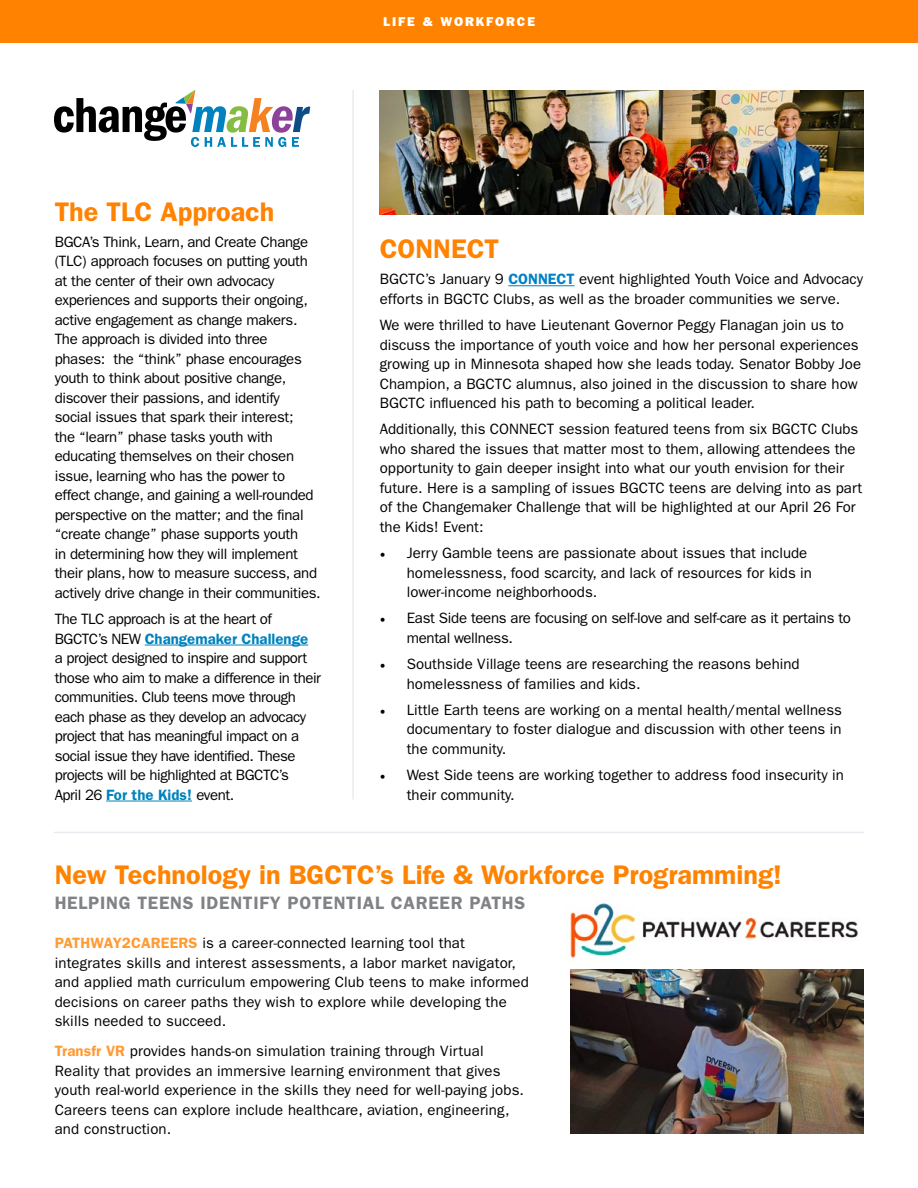
<style>
.page{position:relative;width:918px;height:1188px;background:#fff}
.page>*{position:absolute;margin:0;border:0;box-sizing:border-box;transform-origin:0 0}
.t1{font:600 27px "ITC Franklin Gothic Std";color:#ff8200}
.t2{font:600 18px "ITC Franklin Gothic Std";letter-spacing:.04em;color:#808285}
.t3{font:15px/19.5px "ITC Franklin Gothic Std";color:#000}
.t4{font:15px/19.5px "ITC Franklin Gothic Std";letter-spacing:-.02em;color:#000}
.t5{font:15px/19.5px "ITC Franklin Gothic Std";letter-spacing:-.03em;color:#000}
.t6{font:12.9px "ITC Franklin Gothic Std Hvy";letter-spacing:.15em;color:#fff}
.s1{font-weight:600;color:#0082be}
.s2{font-weight:600;color:#0081c6}
.s3{font-family:"Minion Pro"}
.s4{font-weight:600;color:#ff9b33}
</style>
<div class="page">
<hr style="left:145px;top:645px;width:163px;height:1px;background:#0082be">
<hr style="left:106px;top:801px;width:86px;height:1px;background:#0082be">
<img style="left:380px;top:90px;width:484px;height:124px">
<hr style="left:508px;top:285px;width:67px;height:1px;background:#0081c6">
<hr style="left:352px;top:90px;width:2px;height:710px;background:#e8ecf0">
<hr style="left:54px;top:832px;width:810px;height:1px;background:#e8ecf0">
<svg style="left:54px;top:90px;width:256px;height:57px"></svg>
<img style="left:569px;top:902px;width:289px;height:56px">
<img style="left:571px;top:969px;width:292px;height:165px">
<div style="left:0;top:0;width:918px;height:42px;background:#ff8200"></div>
<p class="t6" style="left:383px;top:14px;width:153px">LIFE &amp; WORKFORCE</p>
<h1 class="t1" style="left:55px;top:195px;width:221px">The TLC Approach</h1>
<p class="t4" style="left:55px;top:232px;width:268px">BGCA’s Think, Learn, and Create Change (TLC) approach focuses on putting youth at the center of their own advocacy experiences and supports their ongoing, active engagement as change makers.<br>The approach is divided into three phases: the “think” phase encourages youth to think about positive change, discover their passions, and identify<br>social issues that spark their interest;<br>the “learn” phase tasks youth with educating themselves on their chosen issue, learning who has the power to effect change, and gaining a well-rounded perspective on the matter; and the final “create change” phase supports youth<br>in determining how they will implement their plans, how to measure success, and actively drive change in their communities.</p>
<p class="t5" style="left:55px;top:609px;width:268px">The TLC approach is at the heart of BGCTC’s NEW <span class="s1">Changemaker Challenge<br></span>a project designed to inspire and support those who aim to make a difference in their communities. Club teens move through each phase as they develop an advocacy project that has meaningful impact on a social issue they have identified. These projects will be highlighted at BGCTC’s<br>April 26 <span class="s1">For the Kids!</span> event.</p>
<h1 class="t1" style="left:380px;top:233px;width:121px">CONNECT</h1>
<p class="t3" style="left:380px;top:270px;width:485px">BGCTC’s January 9 <span class="s2">CONNECT</span> event highlighted Youth Voice and Advocacy efforts in BGCTC Clubs, as well as the broader communities we serve.</p>
<p class="t3" style="left:380px;top:315px;width:483px">We were thrilled to have Lieutenant Governor Peggy Flanagan join us to discuss the importance of youth voice and how her personal experiences growing up in Minnesota shaped how she leads today. Senator Bobby Joe Champion, a BGCTC alumnus, also joined in the discussion to share how BGCTC influenced his path to becoming a political leader.</p>
<p class="t3" style="left:380px;top:420px;width:484px">Additionally, this CONNECT session featured teens from six BGCTC Clubs who shared the issues that matter most to them, allowing attendees the opportunity to gain deeper insight into what our youth envision for their future. Here is a sampling of issues BGCTC teens are delving into as part of the Changemaker Challenge that will be highlighted at our April 26 For the Kids! Event:</p>
<p class="t3" style="left:407px;top:543px;width:407px;text-indent:-27px"><span class="s3">•</span> Jerry Gamble teens are passionate about issues that include homelessness, food scarcity, and lack of resources for kids in lower-income neighborhoods.</p>
<p class="t4" style="left:407px;top:609px;width:446px;text-indent:-27px"><span class="s3">•</span> East Side teens are focusing on self-love and self-care as it pertains to mental wellness.</p>
<p class="t3" style="left:407px;top:654px;width:394px;text-indent:-27px"><span class="s3">•</span> Southside Village teens are researching the reasons behind homelessness of families and kids.</p>
<p class="t3" style="left:407px;top:700px;width:437px;text-align:justify;text-indent:-27px"><span class="s3">•</span> Little Earth teens are working on a mental health/mental wellness documentary to foster dialogue and discussion with other teens in the community.</p>
<p class="t3" style="left:407px;top:765px;width:439px;text-indent:-27px"><span class="s3">•</span> West Side teens are working together to address food insecurity in their community.</p>
<h1 class="t1" style="left:55px;top:859px;width:729px">New Technology in BGCTC’s Life &amp; Workforce Programming!</h1>
<p class="t2" style="left:55px;top:893px;width:472px">HELPING TEENS IDENTIFY POTENTIAL CAREER PATHS</p>
<p class="t3" style="left:55px;top:933px;width:476px"><span class="s4">PATHWAY2CAREERS</span> is a career-connected learning tool that integrates skills and interest assessments, a labor market navigator, and applied math curriculum empowering Club teens to make informed decisions on career paths they wish to explore while developing the skills needed to succeed.</p>
<p class="t3" style="left:55px;top:1041px;width:471px"><span class="s4">Transfr VR</span> provides hands-on simulation training through Virtual Reality that provides an immersive learning environment that gives youth real-world experience in the skills they need for well-paying jobs.<br>Careers teens can explore include healthcare, aviation, engineering, and construction.</p>
</div>
